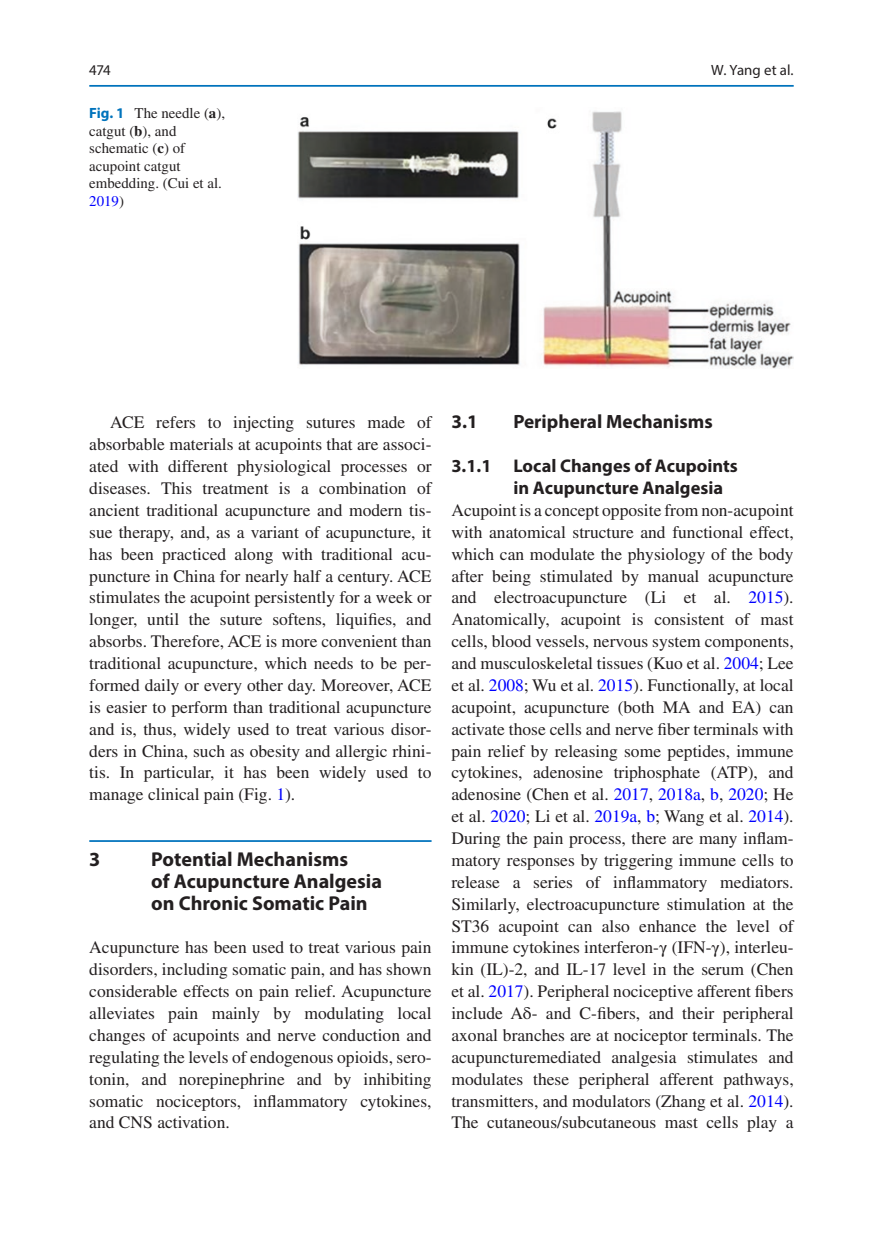
<style>
.page{position:relative;width:883px;height:1260px;background:#fff}
.page>*{position:absolute;margin:0;border:0;box-sizing:border-box;transform-origin:0 0}
._1_hd{font:700 20.12px/21.9px "Myriad Pro";color:#231f20}
._2_hd{font:700 19.25px "Myriad Pro";color:#231f20}
._2_hd_3_hd{font:700 18.38px/21.9px "Myriad Pro";color:#231f20}
.Text_flush{font:17.5px/21.9px "Times LT Std";color:#231f20;text-align:justify}
.Text{font:17.5px/21.9px "Times LT Std";color:#231f20;text-align:justify}
.Fig_leg__unjustfied{font:14.88px/17.5px "Times LT Std";color:#231f20}
.t1{font:14.88px "Myriad Pro";letter-spacing:.005em;color:#231f20}
.s1{font-family:"Myriad Pro";font-weight:700;color:#0073bc}
.s2{font-weight:700}
.s3{color:#00f}
.s4{font-family:"STIX General"}
</style>
<div class="page">
<img style="left:298px;top:111px;width:495px;height:258px">
<hr style="left:89px;top:840px;width:343px;height:2px;background:#0073bc">
<hr style="left:89px;top:85px;width:705px;height:2px;background:#0073bc">
<p class="t1" style="left:89px;top:61px;width:23px">474</p>
<p class="Fig_leg__unjustfied" style="left:89px;top:104px;width:137px"><span class="s1">Fig. 1</span> The needle (<span class="s2">a</span>), catgut (<span class="s2">b</span>), and schematic (<span class="s2">c</span>) of acupoint catgut embedding. (Cui et al.<br><span class="s3">2019</span>)</p>
<p class="t1" style="left:711px;top:61px;width:84px">W. Yang et al.</p>
<p class="Text" style="left:89px;top:412px;width:344px;text-indent:21px">ACE refers to injecting sutures made of absorbable materials at acupoints that are associ&shy;ated with different physiological processes or diseases. This treatment is a combination of ancient traditional acupuncture and modern tis&shy;sue therapy, and, as a variant of acupuncture, it has been practiced along with traditional acu&shy;puncture in China for nearly half a century. ACE stimulates the acupoint persistently for a week or longer, until the suture softens, liquifies, and absorbs. Therefore, ACE is more convenient than traditional acupuncture, which needs to be per&shy;formed daily or every other day. Moreover, ACE is easier to perform than traditional acupuncture and is, thus, widely used to treat various disor&shy;ders in China, such as obesity and allergic rhini&shy;tis. In particular, it has been widely used to manage clinical pain (Fig. <span class="s3">1</span>).</p>
<h2 class="_1_hd" style="left:89px;top:848px;width:13px">3</h2>
<h2 class="_1_hd" style="left:151px;top:848px;width:232px">Potential Mechanisms<br>of Acupuncture Analgesia on Chronic Somatic Pain</h2>
<p class="Text_flush" style="left:89px;top:937px;width:344px">Acupuncture has been used to treat various pain disorders, including somatic pain, and has shown considerable effects on pain relief. Acupuncture alleviates pain mainly by modulating local changes of acupoints and nerve conduction and regulating the levels of endogenous opioids, sero&shy;tonin, and norepinephrine and by inhibiting somatic nociceptors, inflammatory cytokines, and CNS activation.</p>
<h3 class="_2_hd" style="left:451px;top:409px;width:28px">3.1</h3>
<h3 class="_2_hd" style="left:513px;top:409px;width:201px">Peripheral Mechanisms</h3>
<h4 class="_2_hd_3_hd" style="left:513px;top:455px;width:226px;text-indent:-62px">3.1.1 Local Changes of Acupoints in Acupuncture Analgesia</h4>
<p class="Text_flush" style="left:451px;top:499px;width:344px">Acupoint is a concept opposite from non-acupoint with anatomical structure and functional effect, which can modulate the physiology of the body after being stimulated by manual acupuncture and electroacupuncture (Li et al. <span class="s3">2015</span>).<br>Anatomically, acupoint is consistent of mast cells, blood vessels, nervous system components, and musculoskeletal tissues (Kuo et al. <span class="s3">2004</span>; Lee et al. <span class="s3">2008</span>; Wu et al. <span class="s3">2015</span>). Functionally, at local acupoint, acupuncture (both MA and EA) can activate those cells and nerve fiber terminals with pain relief by releasing some peptides, immune cytokines, adenosine triphosphate (ATP), and adenosine (Chen et al. <span class="s3">2017</span>, <span class="s3">2018a</span>, <span class="s3">b</span>, <span class="s3">2020</span>; He et al. <span class="s3">2020</span>; Li et al. <span class="s3">2019a</span>, <span class="s3">b</span>; Wang et al. <span class="s3">2014</span>).<br>During the pain process, there are many inflam&shy;matory responses by triggering immune cells to release a series of inflammatory mediators.<br>Similarly, electroacupuncture stimulation at the ST36 acupoint can also enhance the level of immune cytokines interferon-<span class="s4">γ</span> (IFN-<span class="s4">γ</span>), interleu&shy;kin (IL)-2, and IL-17 level in the serum (Chen et al. <span class="s3">2017</span>). Peripheral nociceptive afferent fibers include A<span class="s4">δ</span>- and C-fibers, and their peripheral axonal branches are at nociceptor terminals. The acupuncturemediated analgesia stimulates and modulates these peripheral afferent pathways, transmitters, and modulators (Zhang et al. <span class="s3">2014</span>).<br>The cutaneous/subcutaneous mast cells play a</p>
</div>
